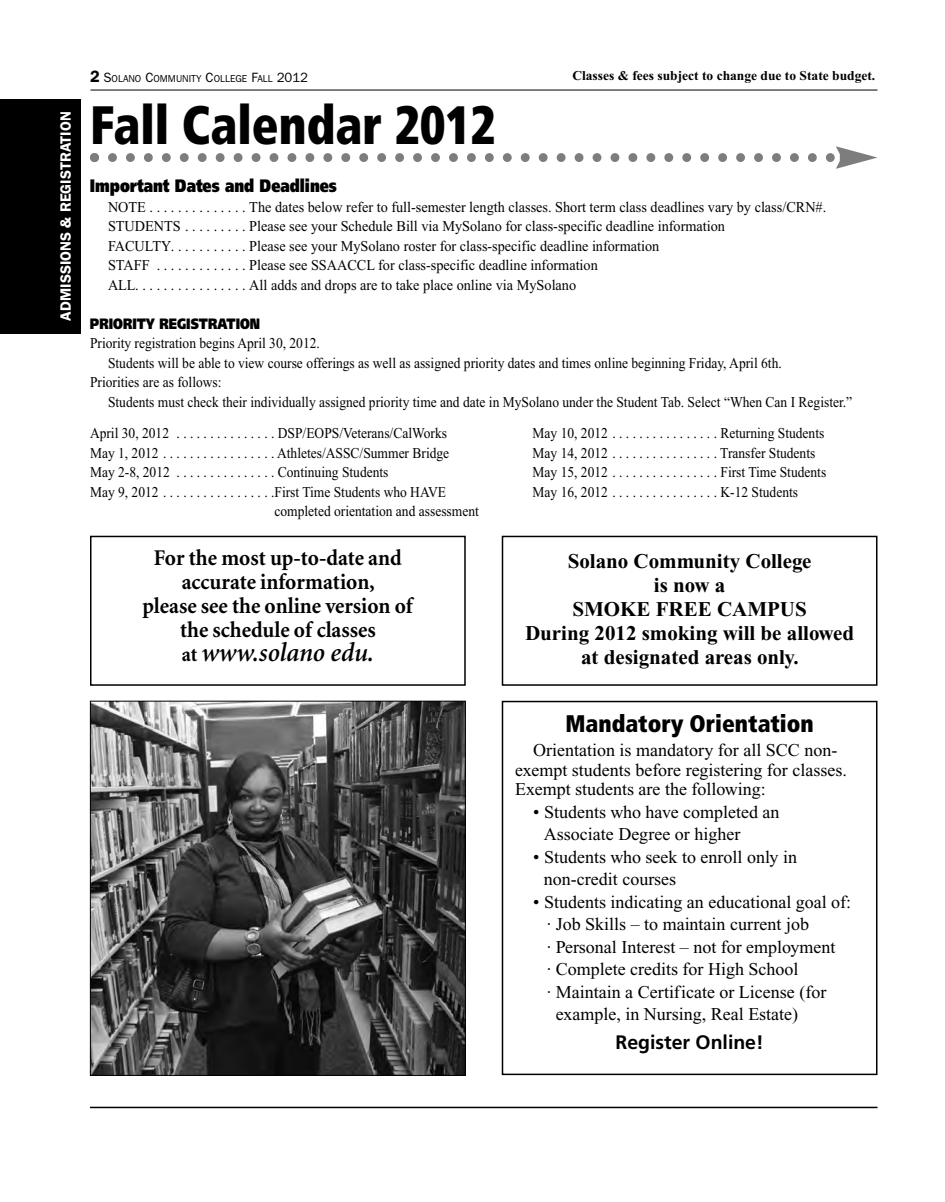
<style>
.page{position:relative;width:945px;height:1202px;background:#fff}
.page>*{position:absolute;margin:0;border:0;box-sizing:border-box;transform-origin:0 0}
.t1{font:900 condensed 54px "Frutiger";color:#000;scale:.9 1}
.t2{font:italic 600 27px "Minion";color:#000;scale:.95 1}
.t3{font:900 condensed 24px "Frutiger";color:#000;scale:.96 1}
.t4{font:700 22.5px/24px "Minion";color:#000;text-align:center;scale:.95 1}
.t5{font:700 21px/24px "Times New Roman";color:#000;text-align:center}
.t6{font:700 19.5px "Frutiger";color:#000}
.t7{font:18px/19.5px "Times New Roman";color:#000}
.t8{font:900 18px "Frutiger";color:#000;scale:.8 1}
.t9{font:15px/19.5px "Times New Roman";color:#000;scale:.9 1}
.t10{font:15px/19.5px "Times New Roman";color:#000;scale:.95 1}
.t11{font:600 15px "Franklin Gothic";color:#fff}
.t12{font:900 15px "Frutiger";color:#000;scale:.8 1}
.t13{font:700 13.5px "Times New Roman";color:#000}
.t14{font:10.2px "Franklin Gothic";color:#000}
.s1{font-weight:600;font-size:16.5px}
.s2{font-size:13.5px}
.s3{font-weight:700;font-style:normal;font-size:21px}
</style>
<div class="page">
<hr style="left:90px;top:90px;width:788px;height:1px;background:#000">
<hr style="left:90px;top:1106px;width:788px;height:2px;background:#000">
<div style="left:0;top:99px;width:81px;height:234px;background:#000"></div>
<svg style="left:90px;top:146px;width:787px;height:23px"></svg>
<div style="left:90px;top:536px;width:376px;height:150px;border:2px solid #000"></div>
<div style="left:502px;top:536px;width:376px;height:150px;border:2px solid #000"></div>
<img style="left:92px;top:702px;width:372px;height:371px">
<div style="left:90px;top:700px;width:376px;height:375px;border:1px solid #000"></div>
<div style="left:502px;top:700px;width:376px;height:375px;border:2px solid #000"></div>
<p class="t11" style="left:57px;top:320px;width:210px;rotate:-90deg">ADMISSIONS &amp; REGISTRATION</p>
<p class="t14" style="left:90px;top:72px;width:220px"><span class="s1">2</span> <span class="s2">S</span>OLANO <span class="s2">C</span>OMMUNITY <span class="s2">C</span>OLLEGE <span class="s2">F</span>ALL <span class="s2">2012</span></p>
<p class="t13" style="left:572px;top:67px;width:304px">Classes &amp; fees subject to change due to State budget.</p>
<h1 class="t1" style="left:90px;top:104px;width:453px">Fall Calendar 2012</h1>
<p class="t8" style="left:90px;top:179px;width:310px">Important Dates and Deadlines</p>
<p class="t10" style="left:108px;top:197px;width:758px">NOTE . . . . . . . . . . . . . . The dates below refer to full-semester length classes. Short term class deadlines vary by class/CRN#.<br>STUDENTS . . . . . . . . . Please see your Schedule Bill via MySolano for class-specific deadline information<br>FACULTY. . . . . . . . . . . Please see your MySolano roster for class-specific deadline information<br>STAFF . . . . . . . . . . . . . Please see SSAACCL for class-specific deadline information<br>ALL. . . . . . . . . . . . . . . . All adds and drops are to take place online via MySolano</p>
<p class="t12" style="left:90px;top:317px;width:214px">PRIORITY REGISTRATION</p>
<p class="t9" style="left:90px;top:333px;width:257px">Priority registration begins April 30, 2012.</p>
<p class="t9" style="left:108px;top:353px;width:750px">Students will be able to view course offerings as well as assigned priority dates and times online beginning Friday, April 6th.</p>
<p class="t9" style="left:90px;top:372px;width:148px">Priorities are as follows:</p>
<p class="t9" style="left:108px;top:392px;width:828px">Students must check their individually assigned priority time and date in MySolano under the Student Tab. Select “When Can I Register.”</p>
<p class="t9" style="left:90px;top:423px;width:398px">April 30, 2012 . . . . . . . . . . . . . . . DSP/EOPS/Veterans/CalWorks</p>
<p class="t9" style="left:90px;top:443px;width:401px">May 1, 2012 . . . . . . . . . . . . . . . . . Athletes/ASSC/Summer Bridge</p>
<p class="t9" style="left:90px;top:462px;width:333px">May 2-8, 2012 . . . . . . . . . . . . . . . Continuing Students</p>
<p class="t9" style="left:90px;top:482px;width:397px">May 9, 2012 . . . . . . . . . . . . . . . . .First Time Students who HAVE</p>
<p class="t9" style="left:275px;top:501px;width:229px">completed orientation and assessment</p>
<p class="t9" style="left:533px;top:423px;width:328px">May 10, 2012 . . . . . . . . . . . . . . . . Returning Students May 14, 2012 . . . . . . . . . . . . . . . . Transfer Students May 15, 2012 . . . . . . . . . . . . . . . . First Time Students May 16, 2012 . . . . . . . . . . . . . . . . K-12 Students</p>
<h3 class="t4" style="left:142px;top:548px;width:286px">For the most up-to-date and accurate information,<br>please see the online version of the schedule of classes</h3>
<h2 class="t2" style="left:182px;top:642px;width:204px"><span class="s3">at</span> www.solano edu.</h2>
<h3 class="t5" style="left:525px;top:551px;width:330px">Solano Community College<br>is now a<br>SMOKE FREE CAMPUS<br>During 2012 smoking will be allowed at designated areas only.</h3>
<h3 class="t3" style="left:566px;top:714px;width:260px">Mandatory Orientation</h3>
<p class="t7" style="left:515px;top:742px;width:333px;text-indent:18px">Orientation is mandatory for all SCC non&shy;exempt students before registering for classes.<br>Exempt students are the following:</p>
<p class="t7" style="left:544px;top:802px;width:237px;line-height:22.5px;text-indent:-11px">• Students who have completed an<br>Associate Degree or higher</p>
<p class="t7" style="left:544px;top:847px;width:255px;line-height:22.5px;text-indent:-11px">• Students who seek to enroll only in non-credit courses</p>
<p class="t7" style="left:533px;top:893px;width:320px">• Students indicating an educational goal of:</p>
<p class="t7" style="left:547px;top:916px;width:264px">· Job Skills – to maintain current job</p>
<p class="t7" style="left:547px;top:938px;width:290px">· Personal Interest – not for employment</p>
<p class="t7" style="left:547px;top:961px;width:253px">· Complete credits for High School</p>
<p class="t7" style="left:547px;top:983px;width:281px">· Maintain a Certificate or License (for</p>
<p class="t7" style="left:556px;top:1006px;width:244px">example, in Nursing, Real Estate)</p>
<h3 class="t6" style="left:616px;top:1034px;width:150px">Register Online!</h3>
</div>
